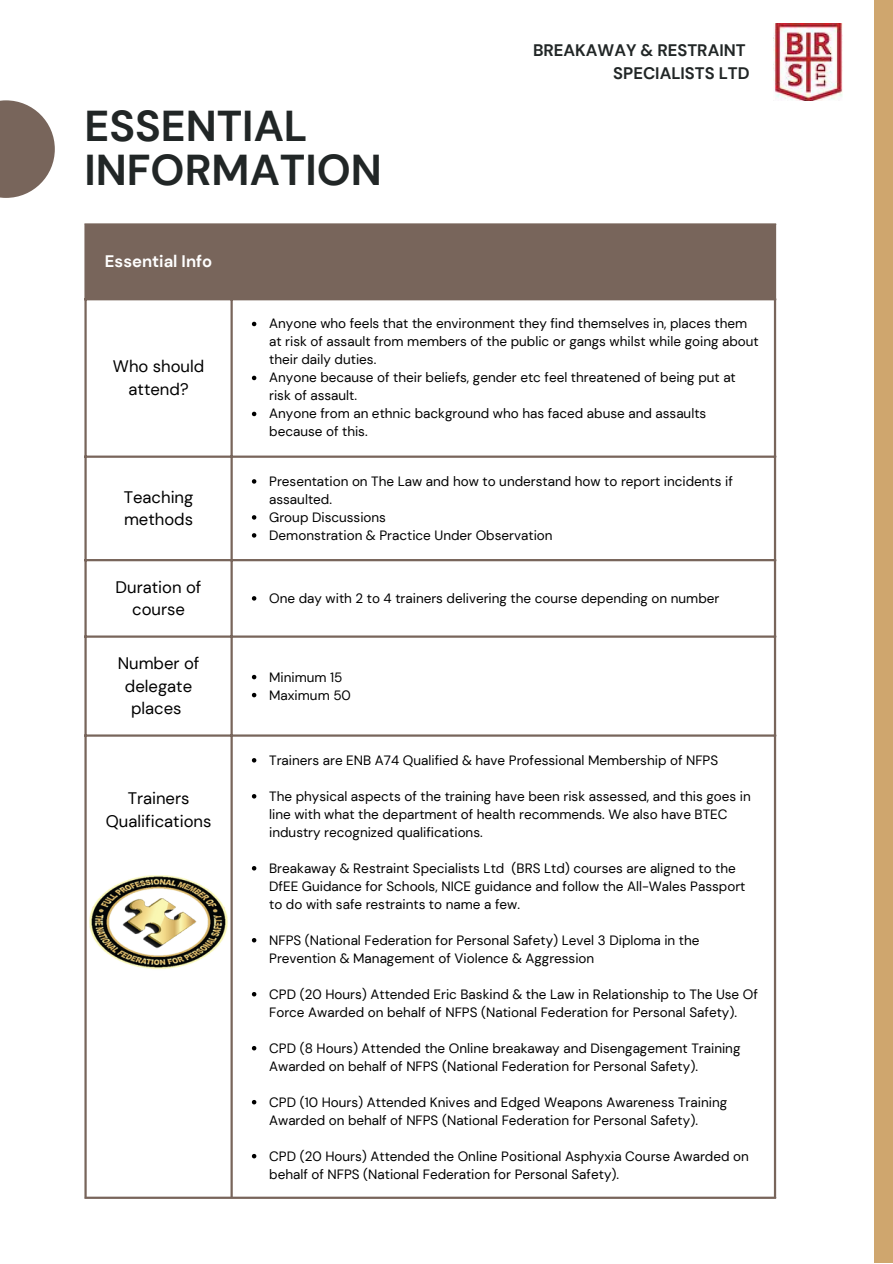
<style>
.page{position:relative;width:893px;height:1264px;background:#fff}
.page>*{position:absolute;margin:0;border:0;box-sizing:border-box;transform-origin:0 0}
.t1{font:700 43.05px "DM Sans";color:#212626}
.t2{font:16.65px/22.5px "DM Sans";color:#000;text-align:center}
.t3{font:700 16.65px "DM Sans";color:#212626}
.t4{font:700 16.65px "DM Sans";color:#fff}
.t5{font:13.5px/18px "DM Sans";color:#000}
</style>
<div class="page">
<div style="left:874px;top:0;width:18px;height:1262px;background:#cfa66e"></div>
<img style="left:773px;top:24px;width:69px;height:76px">
<svg style="left:0;top:100px;width:55px;height:98px;fill:#78655b"></svg>
<div style="left:87px;top:226px;width:686px;height:72px;background:#78655b"></div>
<svg style="left:252px;top:322px;width:4px;height:4px"></svg>
<svg style="left:252px;top:376px;width:4px;height:4px"></svg>
<svg style="left:252px;top:411px;width:4px;height:5px"></svg>
<svg style="left:252px;top:479px;width:4px;height:4px"></svg>
<svg style="left:252px;top:515px;width:4px;height:4px"></svg>
<svg style="left:252px;top:533px;width:4px;height:4px"></svg>
<svg style="left:252px;top:596px;width:4px;height:4px"></svg>
<svg style="left:252px;top:675px;width:4px;height:4px"></svg>
<svg style="left:252px;top:693px;width:4px;height:4px"></svg>
<svg style="left:252px;top:758px;width:4px;height:4px"></svg>
<svg style="left:252px;top:794px;width:4px;height:4px"></svg>
<svg style="left:252px;top:866px;width:4px;height:4px"></svg>
<svg style="left:252px;top:938px;width:4px;height:4px"></svg>
<svg style="left:252px;top:992px;width:4px;height:4px"></svg>
<svg style="left:252px;top:1046px;width:4px;height:4px"></svg>
<svg style="left:252px;top:1100px;width:4px;height:4px"></svg>
<svg style="left:252px;top:1153px;width:4px;height:5px"></svg>
<hr style="left:84px;top:226px;width:3px;height:970px;background:#78655b">
<hr style="left:230px;top:226px;width:3px;height:970px;background:#78655b">
<hr style="left:773px;top:226px;width:3px;height:970px;background:#78655b">
<hr style="left:84px;top:223px;width:692px;height:3px;background:#78655b">
<hr style="left:84px;top:298px;width:692px;height:2px;background:#78655b">
<hr style="left:84px;top:455px;width:692px;height:3px;background:#78655b">
<hr style="left:84px;top:559px;width:692px;height:2px;background:#78655b">
<hr style="left:84px;top:635px;width:692px;height:2px;background:#78655b">
<hr style="left:84px;top:734px;width:692px;height:2px;background:#78655b">
<hr style="left:84px;top:1196px;width:692px;height:2px;background:#78655b">
<img style="left:89px;top:875px;width:138px;height:94px">
<p class="t1" style="left:84px;top:98px;width:225px">ESSENTIAL</p>
<p class="t1" style="left:84px;top:142px;width:299px">INFORMATION</p>
<p class="t4" style="left:105px;top:251px;width:109px">Essential Info</p>
<p class="t3" style="left:533px;top:39px;width:214px">BREAKAWAY &amp; RESTRAINT</p>
<p class="t3" style="left:613px;top:62px;width:138px">SPECIALISTS LTD</p>
<p class="t2" style="left:113px;top:355px;width:93px">Who should attend?</p>
<p class="t2" style="left:124px;top:486px;width:71px;text-align:left">Teaching methods</p>
<p class="t2" style="left:116px;top:576px;width:87px">Duration of course</p>
<p class="t2" style="left:118px;top:652px;width:83px">Number of delegate places</p>
<p class="t2" style="left:106px;top:787px;width:107px">Trainers<br>Qualifications</p>
<p class="t5" style="left:269px;top:315px;width:491px">Anyone who feels that the environment they find themselves in, places them at risk of assault from members of the public or gangs whilst while going about their daily duties.</p>
<p class="t5" style="left:269px;top:369px;width:468px">Anyone because of their beliefs, gender etc feel threatened of being put at risk of assault.</p>
<p class="t5" style="left:269px;top:405px;width:438px">Anyone from an ethnic background who has faced abuse and assaults because of this.</p>
<p class="t5" style="left:269px;top:472px;width:465px">Presentation on The Law and how to understand how to report incidents if assaulted.</p>
<p class="t5" style="left:269px;top:508px;width:118px">Group Discussions</p>
<p class="t5" style="left:269px;top:526px;width:285px">Demonstration &amp; Practice Under Observation</p>
<p class="t5" style="left:269px;top:589px;width:451px">One day with 2 to 4 trainers delivering the course depending on number</p>
<p class="t5" style="left:269px;top:668px;width:75px">Minimum 15</p>
<p class="t5" style="left:269px;top:686px;width:83px">Maximum 50</p>
<p class="t5" style="left:269px;top:751px;width:450px">Trainers are ENB A74 Qualified &amp; have Professional Membership of NFPS</p>
<p class="t5" style="left:269px;top:787px;width:483px">The physical aspects of the training have been risk assessed, and this goes in line with what the department of health recommends. We also have BTEC industry recognized qualifications.</p>
<p class="t5" style="left:269px;top:859px;width:477px">Breakaway &amp; Restraint Specialists Ltd (BRS Ltd) courses are aligned to the<br>DfEE Guidance for Schools, NICE guidance and follow the All-Wales Passport to do with safe restraints to name a few.</p>
<p class="t5" style="left:269px;top:931px;width:432px">NFPS (National Federation for Personal Safety) Level 3 Diploma in the<br>Prevention &amp; Management of Violence &amp; Aggression</p>
<p class="t5" style="left:269px;top:985px;width:490px">CPD (20 Hours) Attended Eric Baskind &amp; the Law in Relationship to The Use Of<br>Force Awarded on behalf of NFPS (National Federation for Personal Safety).</p>
<p class="t5" style="left:269px;top:1039px;width:473px">CPD (8 Hours) Attended the Online breakaway and Disengagement Training<br>Awarded on behalf of NFPS (National Federation for Personal Safety).</p>
<p class="t5" style="left:269px;top:1093px;width:459px">CPD (10 Hours) Attended Knives and Edged Weapons Awareness Training<br>Awarded on behalf of NFPS (National Federation for Personal Safety).</p>
<p class="t5" style="left:269px;top:1146px;width:481px">CPD (20 Hours) Attended the Online Positional Asphyxia Course Awarded on behalf of NFPS (National Federation for Personal Safety).</p>
</div>
